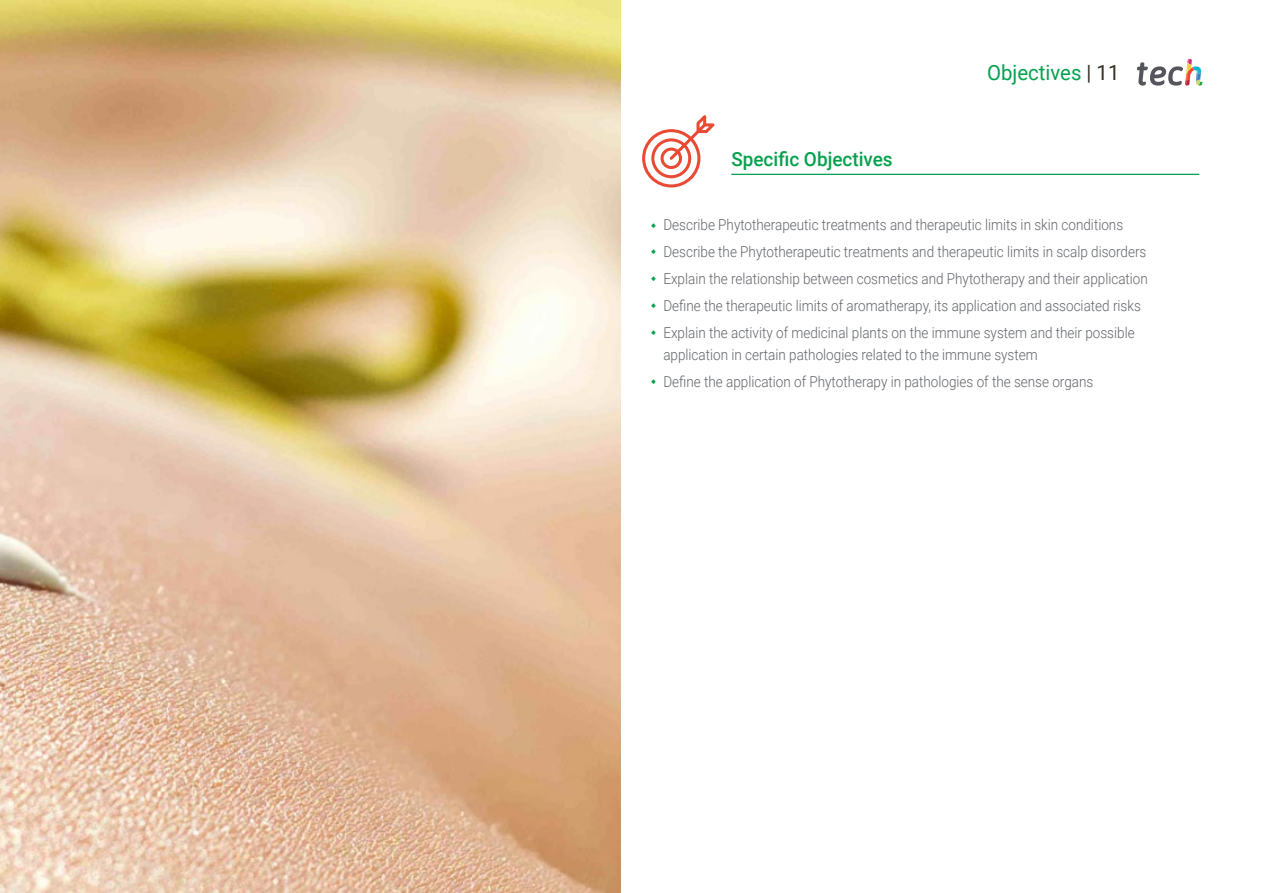
<style>
.page{position:relative;width:1263px;height:893px;background:#fff}
.page>*{position:absolute;margin:0;border:0;box-sizing:border-box;transform-origin:0 0}
.t1{font:21px "Roboto";color:#04a14d}
.t2{font:500 19.5px "Roboto";color:#04a14d}
.t3{font:300 15px/26.7px "Roboto";color:#61646a;scale:.9 1}
.s1{color:#312e20}
</style>
<div class="page">
<svg style="left:642px;top:115px;width:72px;height:72px"></svg>
<hr style="left:731px;top:174px;width:468px;height:1px;background:#04a14d">
<img style="left:0;top:0;width:621px;height:893px">
<svg style="left:1137px;top:59px;width:65px;height:27px"></svg>
<h2 class="t2" style="left:731px;top:145px;width:163px">Specific Objectives</h2>
<h1 class="t1" style="left:987px;top:57px;width:134px">Objectives <span class="s1">| 11</span></h1>
<p class="t3" style="left:663px;top:211px;width:540px">Describe Phytotherapeutic treatments and therapeutic limits in skin conditions Describe the Phytotherapeutic treatments and therapeutic limits in scalp disorders Explain the relationship between cosmetics and Phytotherapy and their application Define the therapeutic limits of aromatherapy, its application and associated risks Explain the activity of medicinal plants on the immune system and their possible</p>
<p class="t3" style="left:663px;top:341px;width:479px">application in certain pathologies related to the immune system<br>Define the application of Phytotherapy in pathologies of the sense organs</p>
</div>
